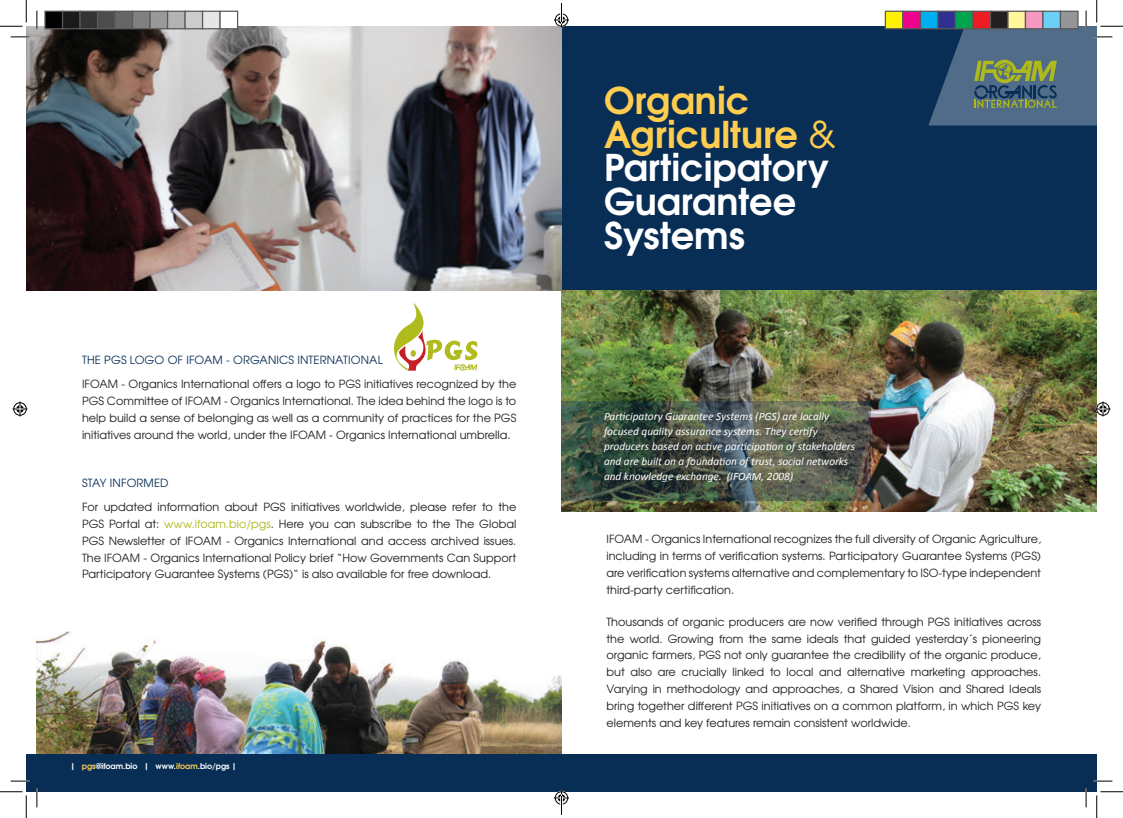
<style>
.page{position:relative;width:1123px;height:818px;background:#fff}
.page>*{position:absolute;margin:0;border:0;box-sizing:border-box;transform-origin:0 0}
.t1{font:700 36.75px/33.8px "Te X Gyre Adventor";color:#fff}
.t2{font:11.25px/16.9px "Te X Gyre Adventor";color:#231f20;text-align:justify}
.t3{font:italic 11.25px/15px "Calibri";color:#fff}
.t4{font:11.25px "Te X Gyre Adventor";letter-spacing:.015em;color:#082e56}
.t5{font:700 7.88px "Te X Gyre Adventor";color:#fff}
.s1{color:#aeb91c}
.s2{color:#fecc4e}
.s3{font-weight:400;color:#fecc4e}
</style>
<div class="page">
<div style="left:561px;top:26px;width:535px;height:265px;background:#082e56"></div>
<img style="left:561px;top:291px;width:535px;height:220px">
<img style="left:561px;top:401px;width:309px;height:100px">
<div style="left:26px;top:754px;width:1070px;height:38px;background:#082e56"></div>
<img style="left:26px;top:26px;width:535px;height:265px">
<img style="left:37px;top:631px;width:524px;height:123px">
<svg style="left:394px;top:303px;width:83px;height:68px"></svg>
<svg style="left:11px;top:36px;width:18px;height:2px"></svg>
<svg style="left:11px;top:780px;width:18px;height:2px"></svg>
<svg style="left:1093px;top:780px;width:19px;height:2px"></svg>
<svg style="left:36px;top:11px;width:2px;height:18px"></svg>
<svg style="left:36px;top:788px;width:2px;height:19px"></svg>
<svg style="left:1085px;top:788px;width:1px;height:19px"></svg>
<svg style="left:0;top:0;width:27px;height:27px"></svg>
<svg style="left:0;top:791px;width:27px;height:27px"></svg>
<svg style="left:928px;top:0;width:195px;height:125px"></svg>
<svg style="left:1096px;top:791px;width:27px;height:27px"></svg>
<svg style="left:13px;top:401px;width:15px;height:15px"></svg>
<svg style="left:1095px;top:401px;width:15px;height:15px"></svg>
<div style="left:45px;top:11px;width:18px;height:18px;background:#000"></div>
<div style="left:44px;top:11px;width:19px;height:18px;border:1px solid #595959"></div>
<div style="left:63px;top:11px;width:17px;height:18px;background:#1a1a1a"></div>
<div style="left:62px;top:11px;width:19px;height:18px;border:1px solid #595959"></div>
<div style="left:80px;top:11px;width:18px;height:18px;background:#333"></div>
<div style="left:79px;top:11px;width:19px;height:18px;border:1px solid #595959"></div>
<div style="left:98px;top:11px;width:17px;height:18px;background:#4d4d4d"></div>
<div style="left:97px;top:11px;width:19px;height:18px;border:1px solid #595959"></div>
<div style="left:115px;top:11px;width:18px;height:18px;background:#666"></div>
<div style="left:114px;top:11px;width:19px;height:18px;border:1px solid #595959"></div>
<div style="left:133px;top:11px;width:17px;height:18px;background:#808080"></div>
<div style="left:132px;top:11px;width:19px;height:18px;border:1px solid #595959"></div>
<div style="left:150px;top:11px;width:18px;height:18px;background:#999"></div>
<div style="left:149px;top:11px;width:19px;height:18px;border:1px solid #595959"></div>
<div style="left:168px;top:11px;width:17px;height:18px;background:#b3b3b3"></div>
<div style="left:167px;top:11px;width:19px;height:18px;border:1px solid #595959"></div>
<div style="left:185px;top:11px;width:18px;height:18px;background:#ccc"></div>
<div style="left:184px;top:11px;width:19px;height:18px;border:1px solid #595959"></div>
<div style="left:203px;top:11px;width:17px;height:18px;background:#e6e6e6"></div>
<div style="left:202px;top:11px;width:19px;height:18px;border:1px solid #595959"></div>
<div style="left:220px;top:11px;width:18px;height:18px;background:#fff"></div>
<div style="left:219px;top:11px;width:19px;height:18px;border:1px solid #595959"></div>
<div style="left:885px;top:11px;width:18px;height:18px;background:#fff101"></div>
<div style="left:884px;top:11px;width:19px;height:18px;border:1px solid #595959"></div>
<div style="left:903px;top:11px;width:17px;height:18px;background:#ed028c"></div>
<div style="left:902px;top:11px;width:19px;height:18px;border:1px solid #595959"></div>
<div style="left:920px;top:11px;width:18px;height:18px;background:#00aeef"></div>
<div style="left:919px;top:11px;width:19px;height:18px;border:1px solid #595959"></div>
<div style="left:938px;top:11px;width:17px;height:18px;background:#2e3092"></div>
<div style="left:937px;top:11px;width:19px;height:18px;border:1px solid #595959"></div>
<div style="left:955px;top:11px;width:18px;height:18px;background:#00a54f"></div>
<div style="left:954px;top:11px;width:19px;height:18px;border:1px solid #595959"></div>
<div style="left:973px;top:11px;width:17px;height:18px;background:#ee1d23"></div>
<div style="left:972px;top:11px;width:19px;height:18px;border:1px solid #595959"></div>
<div style="left:990px;top:11px;width:18px;height:18px;background:#231f20"></div>
<div style="left:989px;top:11px;width:19px;height:18px;border:1px solid #595959"></div>
<div style="left:1008px;top:11px;width:17px;height:18px;background:#fff79a"></div>
<div style="left:1007px;top:11px;width:19px;height:18px;border:1px solid #595959"></div>
<div style="left:1025px;top:11px;width:18px;height:18px;background:#f499c2"></div>
<div style="left:1024px;top:11px;width:19px;height:18px;border:1px solid #595959"></div>
<div style="left:1043px;top:11px;width:17px;height:18px;background:#6bcff6"></div>
<div style="left:1042px;top:11px;width:19px;height:18px;border:1px solid #595959"></div>
<div style="left:1060px;top:11px;width:18px;height:18px;background:#939598"></div>
<div style="left:1059px;top:11px;width:19px;height:18px;border:1px solid #595959"></div>
<svg style="left:554px;top:3px;width:15px;height:25px"></svg>
<svg style="left:554px;top:790px;width:15px;height:25px"></svg>
<p class="t4" style="left:82px;top:351px;width:302px">THE PGS LOGO OF IFOAM - ORGANICS INTERNATIONAL</p>
<p class="t2" style="left:82px;top:375px;width:436px">IFOAM - Organics International offers a logo to PGS initiatives recognized by the PGS Committee of IFOAM - Organics International. The idea behind the logo is to help build a sense of belonging as well as a community of practices for the PGS initiatives around the world, under the IFOAM - Organics International umbrella.</p>
<p class="t4" style="left:82px;top:474px;width:88px">STAY INFORMED</p>
<p class="t2" style="left:82px;top:498px;width:436px">For updated information about PGS initiatives worldwide, please refer to the PGS Portal at: <span class="s1">www.ifoam.bio/pgs</span>. Here you can subscribe to the The Global PGS Newsletter of IFOAM - Organics International and access archived issues.<br>The IFOAM - Organics International Policy brief “How Governments Can Support Participatory Guarantee Systems (PGS)“ is also available for free download.</p>
<p class="t5" style="left:70px;top:759px;width:168px">| <span class="s2">pgs</span>@ifoam.bio | www.<span class="s2">ifoam</span>.bio/pgs |</p>
<h1 class="t1" style="left:604px;top:80px;width:233px"><span class="s2">Organic<br>Agriculture</span> <span class="s3">&amp;<br></span>Participatory<br>Guarantee<br>Systems</h1>
<p class="t3" style="left:604px;top:409px;width:253px">Participatory Guarantee Systems (PGS) are locally focused quality assurance systems. They certify producers based on active participation of stakeholders and are built on a foundation of trust, social networks and knowledge exchange. (IFOAM, 2008)</p>
<p class="t2" style="left:606px;top:530px;width:436px">IFOAM - Organics International recognizes the full diversity of Organic Agriculture, including in terms of verification systems. Participatory Guarantee Systems (PGS) are verification systems alternative and complementary to ISO-type independent third-party certification.</p>
<p class="t2" style="left:606px;top:612px;width:436px">Thousands of organic producers are now verified through PGS initiatives across the world. Growing from the same ideals that guided yesterday´s pioneering organic farmers, PGS not only guarantee the credibility of the organic produce, but also are crucially linked to local and alternative marketing approaches.<br>Varying in methodology and approaches, a Shared Vision and Shared Ideals bring together different PGS initiatives on a common platform, in which PGS key elements and key features remain consistent worldwide.</p>
</div>
